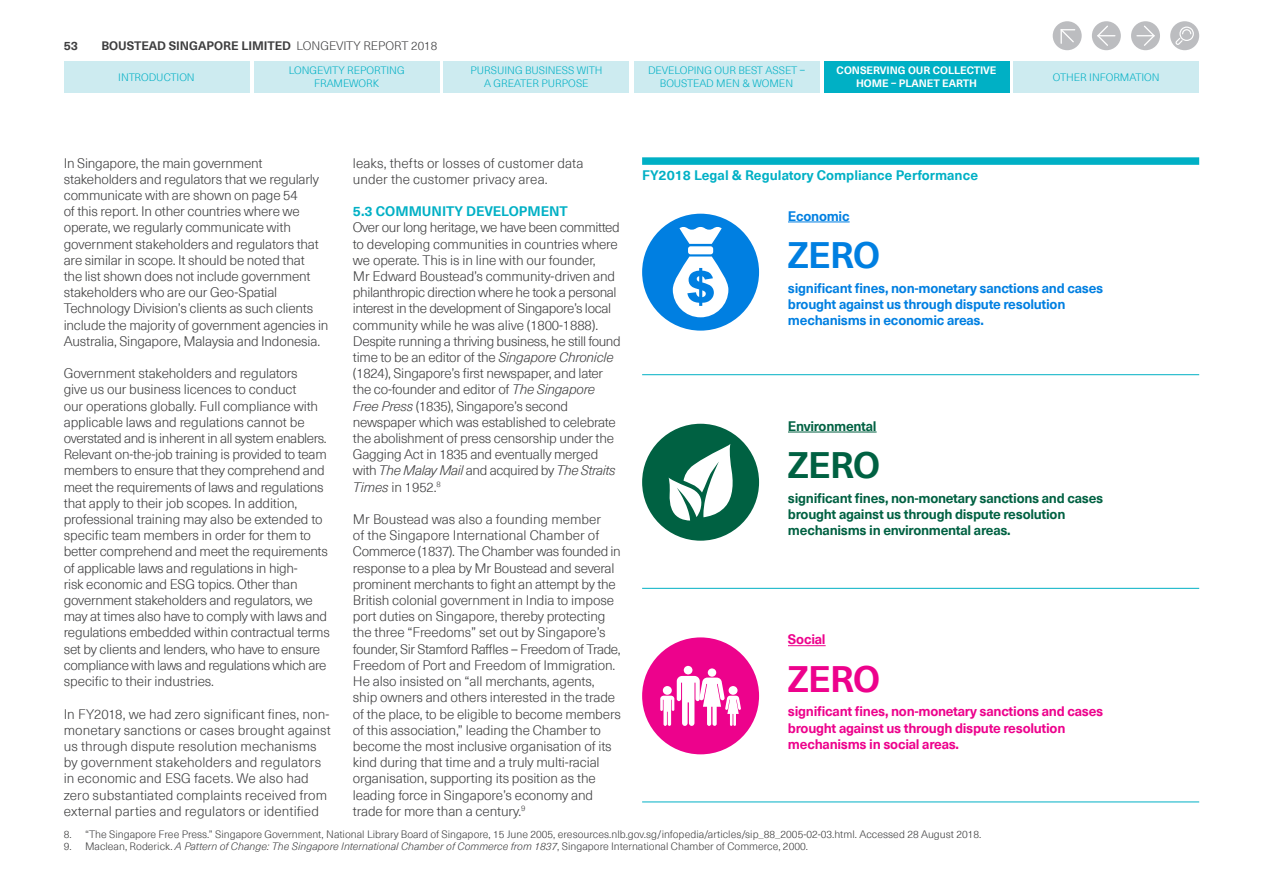
<style>
.page{position:relative;width:1263px;height:893px;background:#fff}
.page>*{position:absolute;margin:0;border:0;box-sizing:border-box;transform-origin:0 0}
.t1{font:700 36px "Neue Haas Unica Pro";color:#007fe1}
.t2{font:700 36px "Neue Haas Unica Pro";color:#006142}
.t3{font:700 36px "Neue Haas Unica Pro";color:#ed028c}
.t4{font:300 13.5px/16.2px "Neue Haas Unica Pro";letter-spacing:-.015em;color:#3e3e3f}
.t5{font:300 13.5px/16.2px "Neue Haas Unica Pro";letter-spacing:.005em;color:#3e3e3f}
.t6{font:700 13.5px/16.2px "Neue Haas Unica Pro";letter-spacing:-.02em;color:#006142}
.t7{font:700 13.5px/16.2px "Neue Haas Unica Pro";letter-spacing:-.02em;color:#007fe1}
.t8{font:700 13.5px/16.2px "Neue Haas Unica Pro";letter-spacing:-.02em;color:#ed028c}
.t9{font:700 13.5px "Neue Haas Unica Pro";color:#00b0c5}
.t10{font:700 12px "Neue Haas Unica Pro";color:#3e3e3f}
.t11{font:300 10.5px "Neue Haas Unica Pro";color:#3e3e3f}
.t12{font:italic 300 10.5px "Neue Haas Unica Pro";color:#3e3e3f}
.t13{font:300 10.5px/12.6px "Neue Haas Unica Pro";color:#00b0c5;text-align:center}
.t14{font:700 10.5px/12.6px "Neue Haas Unica Pro";color:#fff;text-align:center}
.s1{font-weight:300}
.s2{font-style:italic}
.s3{font-style:normal}
</style>
<div class="page">
<div style="left:64px;top:61px;width:185px;height:31px;background:#cdebf0"></div>
<div style="left:444px;top:61px;width:185px;height:31px;background:#cdebf0"></div>
<div style="left:634px;top:61px;width:185px;height:31px;background:#cdebf0"></div>
<div style="left:1013px;top:61px;width:186px;height:31px;background:#cdebf0"></div>
<div style="left:824px;top:61px;width:185px;height:31px;background:#00b0c5"></div>
<div style="left:254px;top:61px;width:185px;height:31px;background:#cdebf0"></div>
<div style="left:642px;top:157px;width:557px;height:8px;background:#00b0c5"></div>
<hr style="left:642px;top:374px;width:557px;height:1px;background:#00b0c5">
<hr style="left:642px;top:588px;width:557px;height:1px;background:#00b0c5">
<hr style="left:642px;top:801px;width:557px;height:1px;background:#00b0c5">
<hr style="left:788px;top:222px;width:62px;height:1px;background:#007fe1">
<div style="left:642px;top:214px;width:117px;height:117px;background:#007fe1;border-radius:50%"></div>
<div style="left:688px;top:246px;width:25px;height:8px;background:#fff;border-radius:3px"></div>
<svg style="left:679px;top:227px;width:43px;height:17px"></svg>
<svg style="left:673px;top:256px;width:55px;height:61px"></svg>
<hr style="left:788px;top:432px;width:89px;height:1px;background:#006142">
<div style="left:642px;top:424px;width:117px;height:117px;background:#006142;border-radius:50%"></div>
<hr style="left:788px;top:645px;width:38px;height:1px;background:#ed028c">
<div style="left:642px;top:637px;width:117px;height:117px;background:#ed028c;border-radius:50%"></div>
<svg style="left:668px;top:444px;width:65px;height:77px"></svg>
<div style="left:684px;top:666px;width:8px;height:8px;background:#fff;border-radius:50%"></div>
<div style="left:708px;top:668px;width:8px;height:9px;background:#fff;border-radius:50%"></div>
<svg style="left:660px;top:676px;width:81px;height:50px"></svg>
<div style="left:1131px;top:21px;width:29px;height:29px;background:#bcbdc0;border-radius:50%"></div>
<svg style="left:1136px;top:26px;width:19px;height:20px"></svg>
<div style="left:1053px;top:21px;width:29px;height:29px;background:#bcbdc0;border-radius:50%"></div>
<svg style="left:1060px;top:29px;width:15px;height:15px"></svg>
<div style="left:1092px;top:21px;width:29px;height:29px;background:#bcbdc0;border-radius:50%"></div>
<svg style="left:1097px;top:26px;width:18px;height:20px"></svg>
<div style="left:1170px;top:21px;width:29px;height:29px;background:#bcbdc0;border-radius:50%"></div>
<svg style="left:1175px;top:27px;width:19px;height:18px"></svg>
<p class="t10" style="left:64px;top:39px;width:16px">53</p>
<p class="t10" style="left:102px;top:39px;width:337px">BOUSTEAD SINGAPORE LIMITED <span class="s1">LONGEVITY REPORT 2018</span></p>
<p class="t13" style="left:118px;top:71px;width:78px">INTRODUCTION</p>
<p class="t13" style="left:470px;top:64px;width:133px">PURSUING BUSINESS WITH<br>A GREATER PURPOSE</p>
<p class="t13" style="left:648px;top:64px;width:158px">DEVELOPING OUR BEST ASSET –<br>BOUSTEAD MEN &amp; WOMEN</p>
<p class="t14" style="left:836px;top:64px;width:161px">CONSERVING OUR COLLECTIVE<br>HOME – PLANET EARTH</p>
<p class="t13" style="left:289px;top:64px;width:117px">LONGEVITY REPORTING</p>
<p class="t13" style="left:314px;top:77px;width:67px">FRAMEWORK</p>
<p class="t13" style="left:1053px;top:71px;width:108px">OTHER INFORMATION</p>
<p class="t4" style="left:64px;top:155px;width:266px">In Singapore, the main government stakeholders and regulators that we regularly communicate with are shown on page 54<br>of this report. In other countries where we operate, we regularly communicate with government stakeholders and regulators that are similar in scope. It should be noted that<br>the list shown does not include government stakeholders who are our Geo-Spatial Technology Division’s clients as such clients include the majority of government agencies in Australia, Singapore, Malaysia and Indonesia.</p>
<p class="t4" style="left:64px;top:366px;width:267px">Government stakeholders and regulators<br>give us our business licences to conduct<br>our operations globally. Full compliance with applicable laws and regulations cannot be overstated and is inherent in all system enablers.<br>Relevant on-the-job training is provided to team members to ensure that they comprehend and meet the requirements of laws and regulations that apply to their job scopes. In addition, professional training may also be extended to specific team members in order for them to better comprehend and meet the requirements of applicable laws and regulations in high-<br>risk economic and ESG topics. Other than government stakeholders and regulators, we may at times also have to comply with laws and regulations embedded within contractual terms set by clients and lenders, who have to ensure compliance with laws and regulations which are specific to their industries.</p>
<p class="t5" style="left:64px;top:706px;width:269px">In FY2018, we had zero significant fines, non&shy;monetary sanctions or cases brought against us through dispute resolution mechanisms by government stakeholders and regulators in economic and ESG facets. We also had zero substantiated complaints received from external parties and regulators or identified</p>
<p class="t5" style="left:353px;top:155px;width:232px">leaks, thefts or losses of customer data under the customer privacy area.</p>
<p class="t9" style="left:353px;top:203px;width:216px">5.3 COMMUNITY DEVELOPMENT</p>
<p class="t4" style="left:353px;top:220px;width:269px">Over our long heritage, we have been committed to developing communities in countries where we operate. This is in line with our founder,<br>Mr Edward Boustead’s community-driven and philanthropic direction where he took a personal interest in the development of Singapore’s local community while he was alive (1800-1888).<br>Despite running a thriving business, he still found time to be an editor of the <span class="s2">Singapore Chronicle </span>(1824), Singapore’s first newspaper, and later the co-founder and editor of <span class="s2">The Singapore Free Press</span> (1835), Singapore’s second newspaper which was established to celebrate the abolishment of press censorship under the Gagging Act in 1835 and eventually merged with <span class="s2">The Malay Mail</span> and acquired by <span class="s2">The Straits Times</span> in 1952.<sup>8</sup></p>
<p class="t4" style="left:353px;top:511px;width:269px">Mr Boustead was also a founding member<br>of the Singapore International Chamber of Commerce (1837). The Chamber was founded in response to a plea by Mr Boustead and several prominent merchants to fight an attempt by the British colonial government in India to impose port duties on Singapore, thereby protecting the three “Freedoms” set out by Singapore’s founder, Sir Stamford Raffles – Freedom of Trade, Freedom of Port and Freedom of Immigration.<br>He also insisted on “all merchants, agents, ship owners and others interested in the trade of the place, to be eligible to become members of this association,” leading the Chamber to become the most inclusive organisation of its kind during that time and a truly multi-racial organisation, supporting its position as the leading force in Singapore’s economy and trade for more than a century.<sup>9</sup></p>
<p class="t9" style="left:642px;top:167px;width:337px">FY2018 Legal &amp; Regulatory Compliance Performance</p>
<p class="t7" style="left:788px;top:208px;width:63px">Economic</p>
<p class="t1" style="left:788px;top:233px;width:94px">ZERO</p>
<p class="t7" style="left:788px;top:280px;width:317px">significant fines, non-monetary sanctions and cases brought against us through dispute resolution mechanisms in economic areas.</p>
<p class="t6" style="left:788px;top:418px;width:90px">Environmental</p>
<p class="t2" style="left:788px;top:443px;width:94px">ZERO</p>
<p class="t6" style="left:788px;top:490px;width:317px">significant fines, non-monetary sanctions and cases brought against us through dispute resolution mechanisms in environmental areas.</p>
<p class="t8" style="left:788px;top:632px;width:39px">Social</p>
<p class="t3" style="left:788px;top:657px;width:94px">ZERO</p>
<p class="t8" style="left:788px;top:704px;width:317px">significant fines, non-monetary sanctions and cases brought against us through dispute resolution mechanisms in social areas.</p>
<p class="t11" style="left:64px;top:828px;width:919px">8. “The Singapore Free Press.” Singapore Government, National Library Board of Singapore, 15 June 2005, eresources.nlb.gov.sg/infopedia/articles/sip_88_2005-02-03.html. Accessed 28 August 2018.</p>
<p class="t12" style="left:64px;top:840px;width:746px"><span class="s3">9. Maclean, Roderick.</span> A Pattern of Change: The Singapore International Chamber of Commerce from 1837<span class="s3">, Singapore International Chamber of Commerce, 2000.</span></p>
</div>
